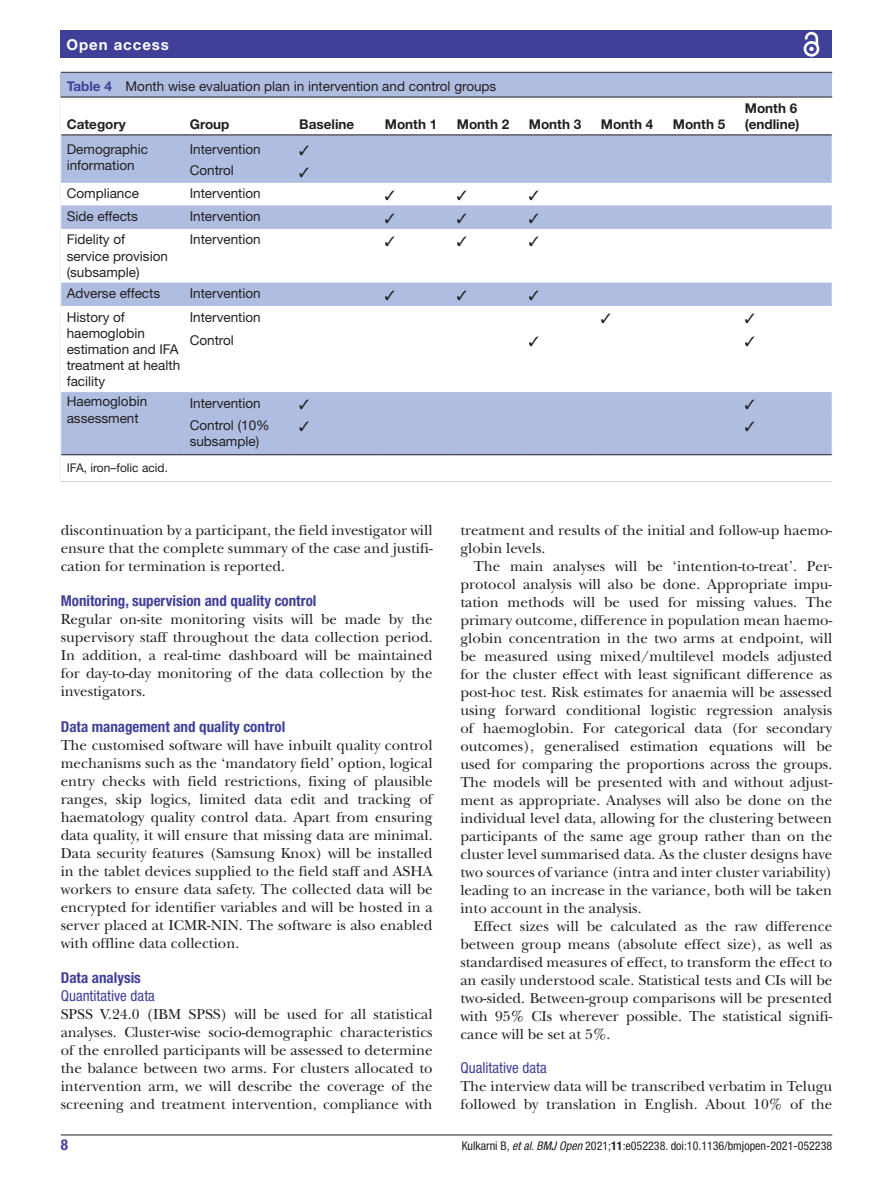
<style>
.page{position:relative;width:893px;height:1191px;background:#fff}
.page>*{position:absolute;margin:0;border:0;box-sizing:border-box;transform-origin:0 0}
.t1{font:15px/18px "New Baskerville";color:#231f20;text-align:justify}
.t2{font:700 condensed 15px "Helvetica Neue LT Std";color:#414099}
.t3{font:condensed 15px "Helvetica Neue LT Std";color:#414099}
.t4{font:700 15px "Helvetica Neue LT Std";letter-spacing:.065em;color:#fff}
.t5{font:13.5px/16.2px "Helvetica Neue LT Std";color:#231f20}
.t6{font:700 13.5px/16.2px "Helvetica Neue LT Std";color:#231f20}
.t7{font:condensed 12px "Helvetica Neue LT Std";color:#231f20}
.t8{font:12px "Helvetica Neue LT Std";color:#231f20}
.s1{font-weight:700;color:#414099}
.s2{font-style:italic}
.s3{font-weight:700}
</style>
<div class="page">
<hr style="left:61px;top:1134px;width:771px;height:1px;background:#231f20">
<div style="left:61px;top:31px;width:771px;height:27px;background:#414099"></div>
<svg style="left:803px;top:31px;width:17px;height:26px"></svg>
<div style="left:61px;top:73px;width:771px;height:408px;background:#afbde1"></div>
<hr style="left:61px;top:72px;width:771px;height:1px;background:#231f20">
<div style="left:61px;top:98px;width:771px;height:383px;background:#fff"></div>
<svg style="left:61px;top:135px;width:771px;height:319px;fill:#fff"></svg>
<hr style="left:61px;top:97px;width:123px;height:1px;background:#231f20">
<hr style="left:61px;top:134px;width:123px;height:1px;background:#231f20">
<hr style="left:184px;top:97px;width:109px;height:1px;background:#231f20">
<hr style="left:184px;top:134px;width:109px;height:1px;background:#231f20">
<hr style="left:293px;top:97px;width:86px;height:1px;background:#231f20">
<hr style="left:293px;top:134px;width:86px;height:1px;background:#231f20">
<hr style="left:379px;top:97px;width:72px;height:1px;background:#231f20">
<hr style="left:379px;top:134px;width:72px;height:1px;background:#231f20">
<hr style="left:451px;top:97px;width:72px;height:1px;background:#231f20">
<hr style="left:451px;top:134px;width:72px;height:1px;background:#231f20">
<hr style="left:523px;top:97px;width:72px;height:1px;background:#231f20">
<hr style="left:523px;top:134px;width:72px;height:1px;background:#231f20">
<hr style="left:595px;top:97px;width:72px;height:1px;background:#231f20">
<hr style="left:595px;top:134px;width:72px;height:1px;background:#231f20">
<hr style="left:667px;top:97px;width:72px;height:1px;background:#231f20">
<hr style="left:667px;top:134px;width:72px;height:1px;background:#231f20">
<hr style="left:739px;top:97px;width:93px;height:1px;background:#231f20">
<hr style="left:739px;top:134px;width:93px;height:1px;background:#231f20">
<hr style="left:184px;top:454px;width:109px;height:1px;background:#231f20">
<hr style="left:293px;top:454px;width:86px;height:1px;background:#231f20">
<hr style="left:379px;top:454px;width:72px;height:1px;background:#231f20">
<hr style="left:451px;top:454px;width:72px;height:1px;background:#231f20">
<hr style="left:523px;top:454px;width:72px;height:1px;background:#231f20">
<hr style="left:595px;top:454px;width:72px;height:1px;background:#231f20">
<hr style="left:667px;top:454px;width:72px;height:1px;background:#231f20">
<hr style="left:739px;top:454px;width:93px;height:1px;background:#231f20">
<hr style="left:61px;top:454px;width:123px;height:1px;background:#231f20">
<svg style="left:60px;top:135px;width:1px;height:94px"></svg>
<svg style="left:60px;top:283px;width:1px;height:46px"></svg>
<svg style="left:60px;top:392px;width:1px;height:23px"></svg>
<svg style="left:60px;top:455px;width:1px;height:26px"></svg>
<hr style="left:67px;top:471px;width:765px;height:2px;background:#fff">
<svg style="left:300px;top:145px;width:9px;height:10px"></svg>
<svg style="left:300px;top:167px;width:9px;height:10px"></svg>
<svg style="left:385px;top:190px;width:9px;height:10px"></svg>
<svg style="left:457px;top:190px;width:9px;height:10px"></svg>
<svg style="left:529px;top:190px;width:9px;height:10px"></svg>
<svg style="left:385px;top:213px;width:9px;height:10px"></svg>
<svg style="left:457px;top:213px;width:9px;height:10px"></svg>
<svg style="left:529px;top:213px;width:9px;height:10px"></svg>
<svg style="left:385px;top:236px;width:9px;height:10px"></svg>
<svg style="left:457px;top:236px;width:9px;height:10px"></svg>
<svg style="left:529px;top:236px;width:9px;height:10px"></svg>
<svg style="left:385px;top:290px;width:9px;height:10px"></svg>
<svg style="left:457px;top:290px;width:9px;height:10px"></svg>
<svg style="left:529px;top:290px;width:9px;height:10px"></svg>
<svg style="left:601px;top:313px;width:9px;height:10px"></svg>
<svg style="left:745px;top:313px;width:9px;height:10px"></svg>
<svg style="left:529px;top:336px;width:9px;height:10px"></svg>
<svg style="left:745px;top:336px;width:9px;height:10px"></svg>
<svg style="left:300px;top:400px;width:9px;height:9px"></svg>
<svg style="left:745px;top:400px;width:9px;height:9px"></svg>
<svg style="left:300px;top:421px;width:9px;height:10px"></svg>
<svg style="left:745px;top:421px;width:9px;height:10px"></svg>
<p class="t4" style="left:66px;top:35px;width:104px">Open access</p>
<p class="t5" style="left:67px;top:78px;width:431px"><span class="s1">Table 4</span> Month wise evaluation plan in intervention and control groups</p>
<p class="t6" style="left:67px;top:116px;width:61px">Category</p>
<p class="t6" style="left:190px;top:116px;width:41px">Group</p>
<p class="t6" style="left:299px;top:116px;width:56px">Baseline</p>
<p class="t6" style="left:385px;top:116px;width:54px">Month 1</p>
<p class="t6" style="left:457px;top:116px;width:54px">Month 2</p>
<p class="t6" style="left:529px;top:116px;width:54px">Month 3</p>
<p class="t6" style="left:601px;top:116px;width:54px">Month 4</p>
<p class="t6" style="left:673px;top:116px;width:54px">Month 5</p>
<p class="t5" style="left:67px;top:140px;width:83px">Demographic information</p>
<p class="t5" style="left:190px;top:140px;width:73px">Intervention</p>
<p class="t5" style="left:190px;top:162px;width:46px">Control</p>
<p class="t5" style="left:67px;top:185px;width:74px">Compliance</p>
<p class="t5" style="left:190px;top:185px;width:73px">Intervention</p>
<p class="t5" style="left:67px;top:208px;width:73px">Side effects</p>
<p class="t5" style="left:190px;top:208px;width:73px">Intervention</p>
<p class="t5" style="left:67px;top:231px;width:103px">Fidelity of service provision (subsample)</p>
<p class="t5" style="left:190px;top:231px;width:73px">Intervention</p>
<p class="t5" style="left:67px;top:285px;width:95px">Adverse effects</p>
<p class="t5" style="left:190px;top:285px;width:73px">Intervention</p>
<p class="t5" style="left:67px;top:308px;width:115px">History of haemoglobin estimation and IFA treatment at health facility</p>
<p class="t5" style="left:190px;top:308px;width:73px">Intervention</p>
<p class="t5" style="left:190px;top:331px;width:46px">Control</p>
<p class="t5" style="left:67px;top:393px;width:82px">Haemoglobin assessment</p>
<p class="t5" style="left:190px;top:395px;width:73px">Intervention</p>
<p class="t5" style="left:190px;top:416px;width:82px">Control (10% subsample)</p>
<p class="t8" style="left:67px;top:461px;width:103px">IFA, iron–folic acid.</p>
<p class="t6" style="left:745px;top:99px;width:56px">Month 6 (endline)</p>
<p class="t1" style="left:61px;top:521px;width:373px">discontinuation by a participant, the field investigator will ensure that the complete summary of the case and justifi&shy;cation for termination is reported.</p>
<p class="t2" style="left:61px;top:592px;width:257px">Monitoring, supervision and quality control</p>
<p class="t1" style="left:61px;top:610px;width:373px">Regular on-site monitoring visits will be made by the supervisory staff throughout the data collection period.<br>In addition, a real-time dashboard will be maintained for day-to-day monitoring of the data collection by the investigators.</p>
<p class="t2" style="left:61px;top:717px;width:226px">Data management and quality control</p>
<p class="t1" style="left:61px;top:736px;width:373px">The customised software will have inbuilt quality control mechanisms such as the ‘mandatory field’ option, logical entry checks with field restrictions, fixing of plausible ranges, skip logics, limited data edit and tracking of haematology quality control data. Apart from ensuring data quality, it will ensure that missing data are minimal.<br>Data security features (Samsung Knox) will be installed in the tablet devices supplied to the field staff and ASHA workers to ensure data safety. The collected data will be encrypted for identifier variables and will be hosted in a server placed at ICMR-NIN. The software is also enabled with offline data collection.</p>
<p class="t2" style="left:61px;top:968px;width:82px">Data analysis</p>
<p class="t3" style="left:61px;top:987px;width:96px">Quantitative data</p>
<p class="t1" style="left:61px;top:1005px;width:373px">SPSS V.24.0 (IBM SPSS) will be used for all statistical analyses. Cluster-wise socio-demographic characteristics of the enrolled participants will be assessed to determine the balance between two arms. For clusters allocated to intervention arm, we will describe the coverage of the screening and treatment intervention, compliance with</p>
<p class="t1" style="left:460px;top:521px;width:373px">treatment and results of the initial and follow-up haemo&shy;globin levels.</p>
<p class="t1" style="left:460px;top:557px;width:373px;text-indent:14px">The main analyses will be ‘intention-to-treat’. Per&shy;protocol analysis will also be done. Appropriate impu&shy;tation methods will be used for missing values. The primary outcome, difference in population mean haemo&shy;globin concentration in the two arms at endpoint, will be measured using mixed/multilevel models adjusted for the cluster effect with least significant difference as post-hoc test. Risk estimates for anaemia will be assessed using forward conditional logistic regression analysis of haemoglobin. For categorical data (for secondary outcomes), generalised estimation equations will be used for comparing the proportions across the groups.<br>The models will be presented with and without adjust&shy;ment as appropriate. Analyses will also be done on the individual level data, allowing for the clustering between participants of the same age group rather than on the cluster level summarised data. As the cluster designs have two sources of variance (intra and inter cluster variability) leading to an increase in the variance, both will be taken into account in the analysis.</p>
<p class="t1" style="left:460px;top:917px;width:373px;text-indent:14px">Effect sizes will be calculated as the raw difference between group means (absolute effect size), as well as standardised measures of effect, to transform the effect to an easily understood scale. Statistical tests and CIs will be two-sided. Between-group comparisons will be presented with 95% CIs wherever possible. The statistical signifi&shy;cance will be set at 5%.</p>
<p class="t3" style="left:460px;top:1059px;width:88px">Qualitative data</p>
<p class="t1" style="left:460px;top:1077px;width:373px">The interview data will be transcribed verbatim in Telugu followed by translation in English. About 10% of the</p>
<p class="t2" style="left:61px;top:1135px;width:9px">8</p>
<p class="t7" style="left:462px;top:1138px;width:372px">Kulkarni B, <span class="s2">et al</span>. <span class="s2">BMJ Open</span> 2021;<span class="s3">11</span>:e052238. doi:10.1136/bmjopen-2021-052238</p>
</div>
